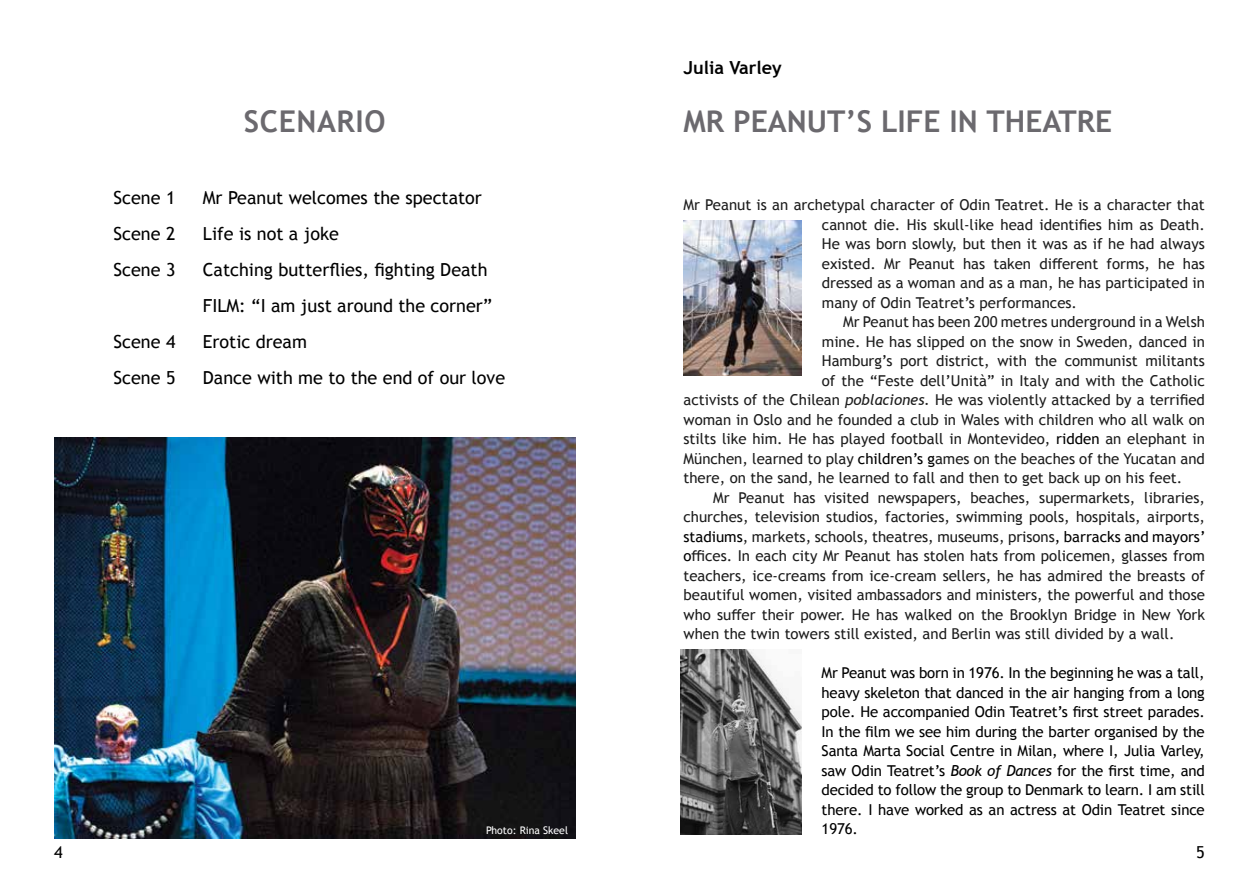
<style>
.page{position:relative;width:1259px;height:893px;background:#fff}
.page>*{position:absolute;margin:0;border:0;box-sizing:border-box;transform-origin:0 0}
.t1{font:700 30px "Trebuchet MS";color:#6b696e}
.t2{font:700 30px "Trebuchet MS";letter-spacing:.02em;color:#6b696e}
.t3{font:18px/36px "Trebuchet MS";color:#000}
.t4{font:700 18px "Trebuchet MS";color:#000}
.t5{font:16.5px "Trebuchet MS";color:#000}
.t6{font:15px/19.5px "Trebuchet MS";color:#1d1d1d;text-align:justify}
.t7{font:15px/19.5px "Trebuchet MS";letter-spacing:-.01em;color:#000;text-align:justify}
.t8{font:10.5px "Trebuchet MS";color:#fff}
.s1{font-style:italic}
.s2{color:#000}
</style>
<div class="page">
<img style="left:683px;top:221px;width:118px;height:155px">
<img style="left:680px;top:649px;width:121px;height:186px">
<img style="left:54px;top:437px;width:521px;height:402px">
<h1 class="t2" style="left:244px;top:103px;width:143px">SCENARIO</h1>
<p class="t3" style="left:114px;top:180px;width:63px">Scene 1</p>
<p class="t3" style="left:203px;top:180px;width:280px">Mr Peanut welcomes the spectator</p>
<p class="t3" style="left:114px;top:216px;width:63px">Scene 2</p>
<p class="t3" style="left:203px;top:216px;width:138px">Life is not a joke</p>
<p class="t3" style="left:114px;top:252px;width:63px">Scene 3</p>
<p class="t3" style="left:203px;top:252px;width:291px">Catching butterflies, fighting Death<br>FILM: “I am just around the corner”</p>
<p class="t3" style="left:114px;top:324px;width:63px">Scene 4</p>
<p class="t3" style="left:203px;top:324px;width:106px">Erotic dream</p>
<p class="t3" style="left:114px;top:360px;width:63px">Scene 5</p>
<p class="t3" style="left:203px;top:360px;width:304px">Dance with me to the end of our love</p>
<p class="t8" style="left:486px;top:824px;width:83px">Photo: Rina Skeel</p>
<p class="t4" style="left:683px;top:56px;width:100px">Julia Varley</p>
<h1 class="t1" style="left:683px;top:103px;width:430px">MR PEANUT’S LIFE IN THEATRE</h1>
<p class="t6" style="left:822px;top:195px;width:384px;text-indent:-138px">Mr Peanut is an archetypal character of Odin Teatret. He is a character that cannot die. His skull-like head identifies him as Death.<br>He was born slowly, but then it was as if he had always existed. Mr Peanut has taken different forms, he has dressed as a woman and as a man, he has participated in many of Odin Teatret’s performances.</p>
<p class="t6" style="left:843px;top:312px;width:363px">Mr Peanut has been 200 metres underground in a Welsh</p>
<p class="t6" style="left:822px;top:331px;width:384px">mine. He has slipped on the snow in Sweden, danced in</p>
<p class="t6" style="left:822px;top:351px;width:384px">Hamburg’s port district, with the communist militants</p>
<p class="t6" style="left:822px;top:370px;width:384px">of the “Feste dell’Unità” in Italy and with the Catholic</p>
<p class="t6" style="left:683px;top:390px;width:523px">activists of the Chilean <span class="s1">poblaciones.</span> He was violently attacked by a terrified</p>
<p class="t6" style="left:683px;top:409px;width:523px">woman in Oslo and he founded a club in Wales with children who all walk on</p>
<p class="t6" style="left:683px;top:429px;width:523px">stilts like him. He has played football in Montevideo, <span class="s2">ridden</span> an elephant in</p>
<p class="t6" style="left:683px;top:448px;width:523px">München, learned to play <span class="s2">children’s g</span>ames on the beaches of the Yucatan and</p>
<p class="t6" style="left:683px;top:468px;width:500px">there, on the sand, he learned to fall and then to get back up on his feet.</p>
<p class="t6" style="left:713px;top:487px;width:493px">Mr Peanut has visited newspapers, beaches, supermarkets, libraries,</p>
<p class="t6" style="left:683px;top:507px;width:523px">churches, television studios, factories, swimming pools, hospitals, airports,</p>
<p class="t6" style="left:683px;top:526px;width:523px"><span class="s2">stadiums</span>, markets, schools, theatres, museums, prisons<span class="s2">, barracks and mayors’</span></p>
<p class="t6" style="left:683px;top:546px;width:523px"><span class="s2">o</span>ffices. In each city Mr Peanut has stolen hats from policemen, glasses from</p>
<p class="t6" style="left:683px;top:565px;width:523px">teachers, ice-creams from ice-cream sellers, he has admired the breasts of</p>
<p class="t6" style="left:683px;top:585px;width:523px">beautiful women, visited ambassadors and ministers, the powerful and those</p>
<p class="t6" style="left:683px;top:604px;width:523px">who suffer their power. He has walked on the Brooklyn Bridge in New York</p>
<p class="t6" style="left:683px;top:624px;width:492px">when the twin towers still existed, and Berlin was still divided by a wall.</p>
<p class="t7" style="left:821px;top:663px;width:385px">Mr Peanut was born in 1976. In the beginning he was a tall, heavy skeleton that danced in the air hanging from a long pole. He accompanied Odin Teatret’s first street parades.<br>In the film we see him during the barter organised by the Santa Marta Social Centre in Milan, where I, Julia Varley, saw Odin Teatret’s <span class="s1">Book of Dances</span> for the first time, and decided to follow the group to Denmark to learn. I am still there. I have worked as an actress at Odin Teatret since 1976.</p>
<p class="t5" style="left:54px;top:842px;width:10px">4</p>
<p class="t5" style="left:1196px;top:842px;width:10px">5</p>
</div>
